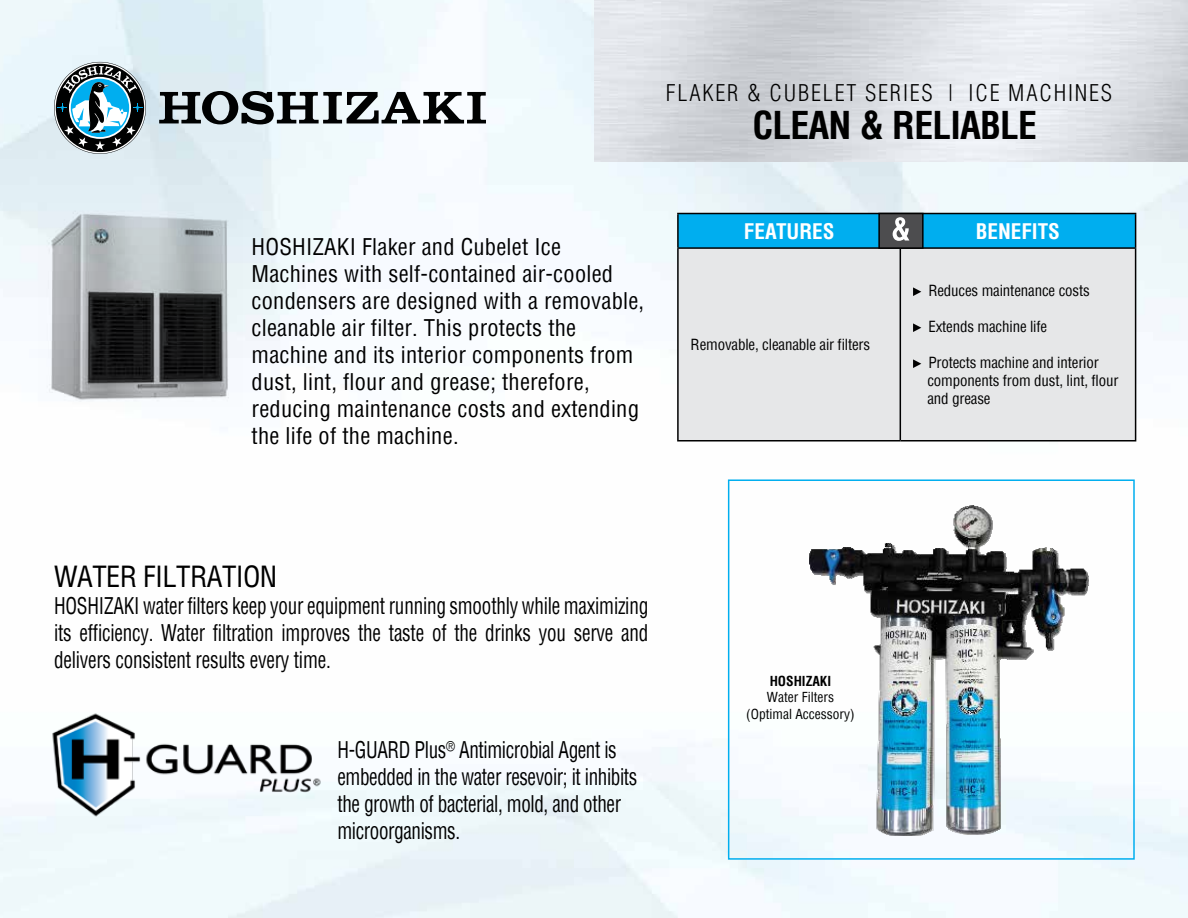
<style>
.page{position:relative;width:1188px;height:918px;background:#fff}
.page>*{position:absolute;margin:0;border:0;box-sizing:border-box;transform-origin:0 0}
.t1{font:700 condensed 37.5px "Helvetica";letter-spacing:-.02em;color:#000}
.t2{font:condensed 28.5px "Helvetica";letter-spacing:-.02em;color:#000}
.t3{font:condensed 22.5px/27px "Helvetica";letter-spacing:.01em;color:#000}
.t4{font:condensed 22.5px/27px "Helvetica";letter-spacing:.01em;color:#000;text-align:justify;scale:.85 1}
.t5{font:condensed 22.5px/27px "Helvetica";letter-spacing:-.02em;color:#000;scale:.85 1}
.t6{font:300 condensed 22.5px "Helvetica";letter-spacing:.08em;color:#000}
.t7{font:700 condensed 21px "Helvetica";color:#fff}
.t8{font:condensed 15px/18px "Helvetica";letter-spacing:-.01em;color:#000}
.t9{font:condensed 13.5px/16.2px "Helvetica";color:#000;text-align:center}
.t10{font:700 condensed 13.5px "Helvetica";color:#000}
</style>
<div class="page">
<img style="left:0;top:0;width:1188px;height:918px">
<img style="left:594px;top:0;width:594px;height:162px">
<svg style="left:54px;top:62px;width:92px;height:92px"></svg>
<svg style="left:159px;top:91px;width:327px;height:33px"></svg>
<img style="left:39px;top:202px;width:204px;height:204px">
<div style="left:678px;top:214px;width:222px;height:34px;background:#00aeef"></div>
<div style="left:900px;top:214px;width:236px;height:34px;background:#00aeef"></div>
<div style="left:679px;top:249px;width:456px;height:191px;background:#e6e7e8"></div>
<hr style="left:900px;top:213px;width:236px;height:1px;background:#000">
<hr style="left:1135px;top:214px;width:1px;height:33px;background:#000">
<hr style="left:900px;top:247px;width:236px;height:2px;background:#000">
<hr style="left:677px;top:213px;width:223px;height:1px;background:#000">
<hr style="left:677px;top:214px;width:2px;height:33px;background:#000">
<hr style="left:677px;top:247px;width:223px;height:2px;background:#000">
<hr style="left:677px;top:249px;width:2px;height:191px;background:#000">
<hr style="left:900px;top:249px;width:1px;height:191px;background:#000">
<hr style="left:1135px;top:249px;width:1px;height:191px;background:#000">
<hr style="left:677px;top:440px;width:223px;height:2px;background:#000">
<hr style="left:900px;top:440px;width:236px;height:2px;background:#000">
<svg style="left:913px;top:287px;width:8px;height:9px"></svg>
<svg style="left:913px;top:323px;width:8px;height:9px"></svg>
<svg style="left:913px;top:359px;width:8px;height:9px"></svg>
<div style="left:879px;top:214px;width:44px;height:34px;background:#4d4d4f"></div>
<div style="left:878px;top:213px;width:46px;height:36px;border:2px solid #000"></div>
<svg style="left:893px;top:217px;width:16px;height:24px"></svg>
<img style="left:48px;top:708px;width:276px;height:114px">
<img style="left:807px;top:501px;width:284px;height:334px">
<div style="left:728px;top:479px;width:407px;height:381px;border:2px solid #00aeef"></div>
<p class="t6" style="left:666px;top:80px;width:448px">FLAKER &amp; CUBELET SERIES | ICE MACHINES</p>
<h1 class="t1" style="left:752px;top:100px;width:286px">CLEAN &amp; RELIABLE</h1>
<p class="t3" style="left:252px;top:233px;width:394px">HOSHIZAKI Flaker and Cubelet Ice Machines with self-contained air-cooled condensers are designed with a removable, cleanable air filter. This protects the machine and its interior components from dust, lint, flour and grease; therefore, reducing maintenance costs and extending the life of the machine.</p>
<p class="t7" style="left:744px;top:217px;width:92px">FEATURES</p>
<p class="t7" style="left:976px;top:217px;width:86px">BENEFITS</p>
<p class="t8" style="left:691px;top:335px;width:181px">Removable, cleanable air filters</p>
<p class="t8" style="left:928px;top:281px;width:163px">Reduces maintenance costs</p>
<p class="t8" style="left:928px;top:317px;width:120px">Extends machine life</p>
<p class="t8" style="left:927px;top:353px;width:193px">Protects machine and interior components from dust, lint, flour and grease</p>
<p class="t2" style="left:54px;top:558px;width:225px">WATER FILTRATION</p>
<p class="t4" style="left:54px;top:592px;width:701px">HOSHIZAKI water filters keep your equipment running smoothly while maximizing its efficiency. Water filtration improves the taste of the drinks you serve and delivers consistent results every time.</p>
<p class="t5" style="left:338px;top:736px;width:354px">H-GUARD Plus<sup>®</sup> Antimicrobial Agent is embedded in the water resevoir; it inhibits the growth of bacterial, mold, and other microorganisms.</p>
<p class="t10" style="left:770px;top:672px;width:63px">HOSHIZAKI</p>
<p class="t9" style="left:746px;top:689px;width:110px">Water Filters (Optimal Accessory)</p>
</div>
